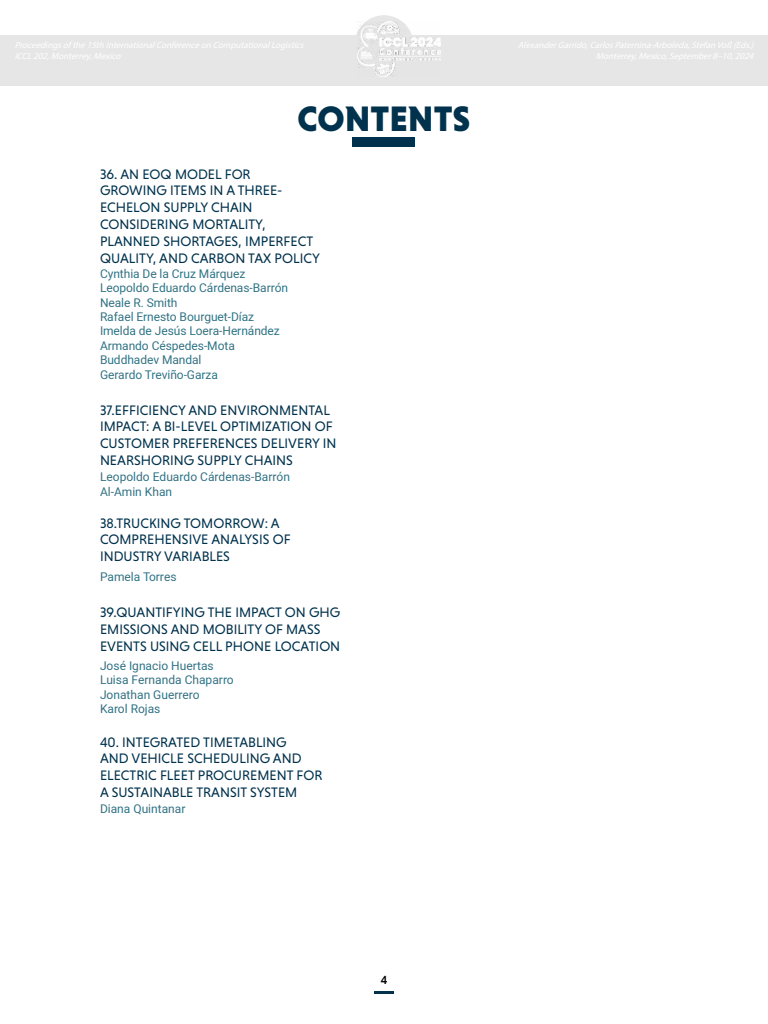
<style>
.page{position:relative;width:768px;height:1024px;background:#fff}
.page>*{position:absolute;margin:0;border:0;box-sizing:border-box;transform-origin:0 0}
.t1{font:900 36px "Niveau Grotesk";color:#00324d}
.t2{font:14px/16.8px "Niveau Grotesk";color:#00324d}
.t3{font:12px/14.4px "Heebo";letter-spacing:-.005em;color:#327384}
.t4{font:12px/14.4px "Heebo";color:#327284}
.t5{font:500 12px "Niveau Grotesk";color:#000}
</style>
<div class="page">
<hr style="left:374px;top:991px;width:20px;height:3px;background:#00324d">
<div style="left:0;top:35px;width:768px;height:51px;background:#e6e6e6"></div>
<div style="left:354px;top:15px;width:60px;height:59px;background:#e6e6e6;border-radius:50%"></div>
<div style="left:352px;top:137px;width:64px;height:9px;background:#00324d"></div>
<img style="left:357px;top:21px;width:84px;height:56px">
<h1 class="t1" style="left:297px;top:98px;width:175px">CONTENTS</h1>
<p class="t2" style="left:100px;top:165px;width:221px">36. AN EOQ MODEL FOR<br>GROWING ITEMS IN A THREE-<br>ECHELON SUPPLY CHAIN<br>CONSIDERING MORTALITY,<br>PLANNED SHORTAGES, IMPERFECT<br>QUALITY, AND CARBON TAX POLICY</p>
<p class="t3" style="left:100px;top:266px;width:190px">Cynthia De la Cruz Márquez<br>Leopoldo Eduardo Cárdenas-Barrón<br>Neale R. Smith<br>Rafael Ernesto Bourguet-Díaz<br>Imelda de Jesús Loera-Hernández<br>Armando Céspedes-Mota<br>Buddhadev Mandal<br>Gerardo Treviño-Garza</p>
<p class="t2" style="left:100px;top:401px;width:238px">37.EFFICIENCY AND ENVIRONMENTAL<br>IMPACT: A BI-LEVEL OPTIMIZATION OF<br>CUSTOMER PREFERENCES DELIVERY IN<br>NEARSHORING SUPPLY CHAINS</p>
<p class="t4" style="left:100px;top:470px;width:192px">Leopoldo Eduardo Cárdenas-Barrón<br>Al-Amin Khan</p>
<p class="t2" style="left:100px;top:514px;width:192px">38.TRUCKING TOMORROW: A<br>COMPREHENSIVE ANALYSIS OF<br>INDUSTRY VARIABLES</p>
<p class="t4" style="left:100px;top:569px;width:78px">Pamela Torres</p>
<p class="t2" style="left:100px;top:604px;width:242px">39.QUANTIFYING THE IMPACT ON GHG<br>EMISSIONS AND MOBILITY OF MASS<br>EVENTS USING CELL PHONE LOCATION</p>
<p class="t4" style="left:100px;top:659px;width:135px">José Ignacio Huertas<br>Luisa Fernanda Chaparro<br>Jonathan Guerrero<br>Karol Rojas</p>
<p class="t2" style="left:100px;top:733px;width:224px">40. INTEGRATED TIMETABLING<br>AND VEHICLE SCHEDULING AND<br>ELECTRIC FLEET PROCUREMENT FOR<br>A SUSTAINABLE TRANSIT SYSTEM</p>
<p class="t4" style="left:100px;top:802px;width:87px">Diana Quintanar</p>
<p class="t5" style="left:381px;top:973px;width:8px">4</p>
</div>
